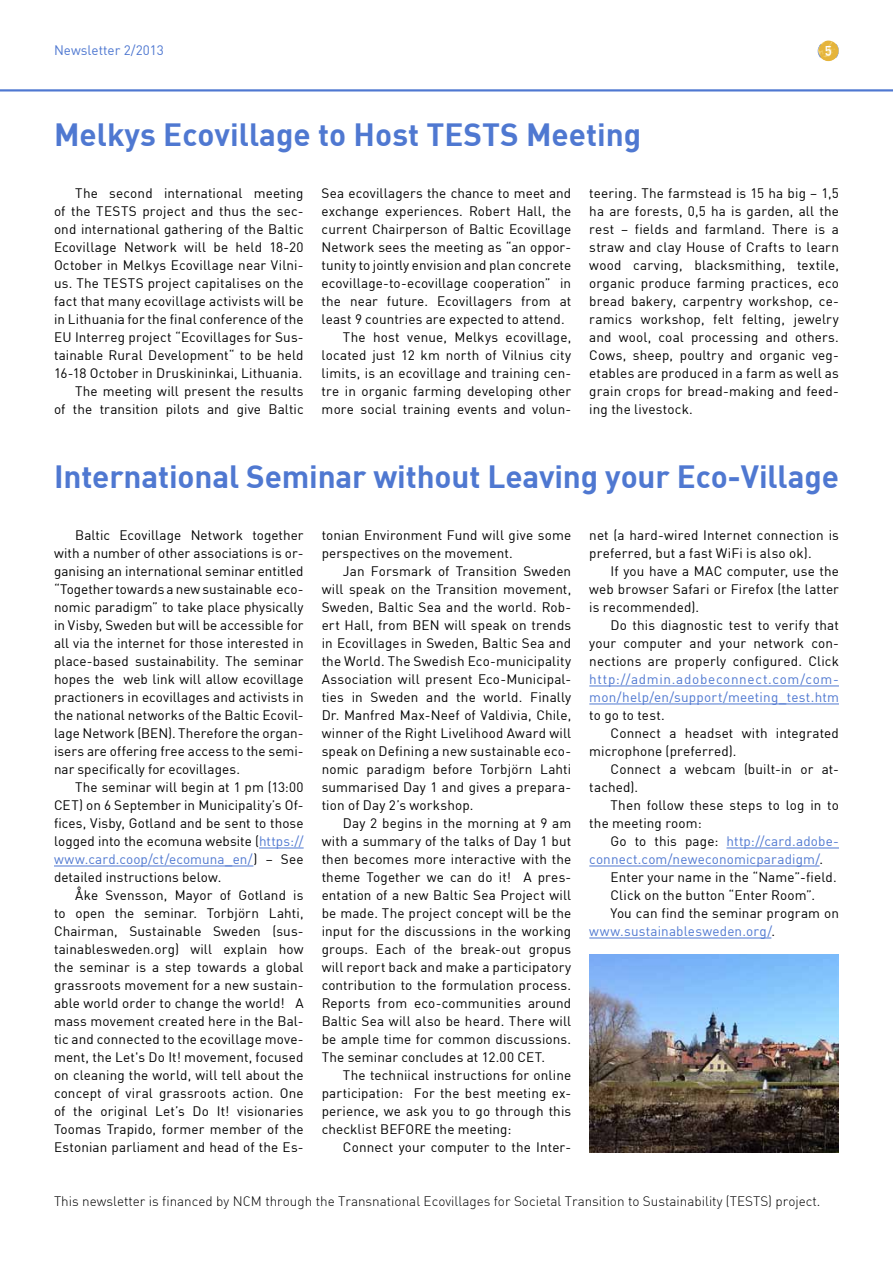
<style>
.page{position:relative;width:893px;height:1263px;background:#fff}
.page>*{position:absolute;margin:0;border:0;box-sizing:border-box;transform-origin:0 0}
.t1{font:31.5px "DIN Bold";letter-spacing:-.005em;color:#4f78d1}
.t2{font:13.5px/18px "DIN";letter-spacing:.01em;color:#000;text-align:justify}
.t3{font:13.5px "DIN Light Alternate";color:#000}
.t4{font:13.5px "DIN";letter-spacing:.015em;color:#4f78d1}
.t5{font:13.5px/18px "DIN";letter-spacing:.045em;color:#4f78d1}
.t6{font:13.5px "DIN Medium Alternate";color:#fff}
.s1{color:#000}
.s2{color:#4f78d1}
</style>
<div class="page">
<img style="left:818px;top:41px;width:21px;height:20px;border-radius:10px">
<hr style="left:0;top:90px;width:893px;height:2px;background:#4f78d1">
<hr style="left:0;top:89px;width:893px;height:2px;background:#4f78d1">
<hr style="left:259px;top:848px;width:45px;height:1px;background:#4f78d1">
<hr style="left:54px;top:866px;width:199px;height:1px;background:#4f78d1">
<hr style="left:589px;top:686px;width:250px;height:1px;background:#4f78d1">
<hr style="left:589px;top:704px;width:250px;height:1px;background:#4f78d1">
<hr style="left:726px;top:848px;width:113px;height:1px;background:#4f78d1">
<hr style="left:589px;top:866px;width:231px;height:1px;background:#4f78d1">
<hr style="left:589px;top:938px;width:182px;height:1px;background:#4f78d1">
<img style="left:589px;top:954px;width:250px;height:198px">
<p class="t4" style="left:54px;top:42px;width:111px">Newsletter 2/2013</p>
<p class="t6" style="left:825px;top:41px;width:9px">5</p>
<h1 class="t1" style="left:54px;top:114px;width:589px">Melkys Ecovillage to Host TESTS Meeting</h1>
<p class="t2" style="left:54px;top:184px;width:251px;text-align:right">The second international meeting<br>of the TESTS project and thus the sec&shy;ond international gathering of the Baltic Ecovillage Network will be held 18-20<br>October in Melkys Ecovillage near Vilni&shy;us. The TESTS project capitalises on the fact that many ecovillage activists will be in Lithuania for the final conference of the EU Interreg project “Ecovillages for Sus&shy;tainable Rural Development“ to be held 16-18 October in Druskininkai, Lithuania.<br>The meeting will present the results<br>of the transition pilots and give Baltic</p>
<p class="t2" style="left:322px;top:184px;width:251px">Sea ecovillagers the chance to meet and</p>
<p class="t2" style="left:589px;top:184px;width:251px">teering. The farmstead is 15 ha big – 1,5 ha are forests, 0,5 ha is garden, all the rest – fields and farmland. There is a straw and clay House of Crafts to learn wood carving, blacksmithing, textile, organic produce farming practices, eco bread bakery, carpentry workshop, ce&shy;ramics workshop, felt felting, jewelry and wool, coal processing and others.<br>Cows, sheep, poultry and organic veg&shy;etables are produced in a farm as well as grain crops for bread-making and feed&shy;ing the livestock.</p>
<p class="t2" style="left:322px;top:202px;width:251px">exchange experiences. Robert Hall, the</p>
<p class="t2" style="left:322px;top:220px;width:251px">current Chairperson of Baltic Ecovillage</p>
<p class="t2" style="left:322px;top:238px;width:251px">Network sees the meeting as “an oppor-</p>
<p class="t2" style="left:322px;top:256px;width:251px">tunity to jointly envision and plan concrete</p>
<p class="t2" style="left:322px;top:274px;width:251px">ecovillage-to-ecovillage cooperation” in</p>
<p class="t2" style="left:322px;top:292px;width:251px">the near future. Ecovillagers from at</p>
<p class="t2" style="left:322px;top:310px;width:245px">least 9 countries are expected to attend.</p>
<p class="t2" style="left:343px;top:328px;width:230px">The host venue, Melkys ecovillage,</p>
<p class="t2" style="left:322px;top:346px;width:251px">located just 12 km north of Vilnius city</p>
<p class="t2" style="left:322px;top:364px;width:251px">limits, is an ecovillage and training cen-</p>
<p class="t2" style="left:322px;top:382px;width:251px">tre in organic farming developing other</p>
<p class="t2" style="left:322px;top:400px;width:251px">more social training events and volun-</p>
<h1 class="t1" style="left:54px;top:456px;width:786px">International Seminar without Leaving your Eco-Village</h1>
<p class="t2" style="left:322px;top:526px;width:251px">tonian Environment Fund will give some perspectives on the movement.</p>
<p class="t2" style="left:322px;top:562px;width:251px;text-indent:21px">Jan Forsmark of Transition Sweden will speak on the Transition movement, Sweden, Baltic Sea and the world. Rob&shy;ert Hall, from BEN will speak on trends in Ecovillages in Sweden, Baltic Sea and the World. The Swedish Eco-municipality Association will present Eco-Municipal&shy;ties in Sweden and the world. Finally Dr. Manfred Max-Neef of Valdivia, Chile, winner of the Right Livelihood Award will speak on Defining a new sustainable eco&shy;nomic paradigm before Torbjörn Lahti summarised Day 1 and gives a prepara&shy;tion of Day 2’s workshop.</p>
<p class="t2" style="left:322px;top:814px;width:251px;text-indent:21px">Day 2 begins in the morning at 9 am with a summary of the talks of Day 1 but then becomes more interactive with the theme Together we can do it! A pres&shy;entation of a new Baltic Sea Project will be made. The project concept will be the input for the discussions in the working groups. Each of the break-out gropus will report back and make a participatory contribution to the formulation process.<br>Reports from eco-communities around Baltic Sea will also be heard. There will be ample time for common discussions.<br>The seminar concludes at 12.00 CET.</p>
<p class="t2" style="left:322px;top:1066px;width:251px;text-indent:21px">The techniical instructions for online participation: For the best meeting ex&shy;perience, we ask you to go through this checklist BEFORE the meeting:</p>
<p class="t2" style="left:343px;top:1138px;width:230px">Connect your computer to the Inter-</p>
<p class="t2" style="left:589px;top:526px;width:251px">net (a hard-wired Internet connection is preferred, but a fast WiFi is also ok).</p>
<p class="t2" style="left:589px;top:562px;width:251px;text-indent:21px">If you have a MAC computer, use the web browser Safari or Firefox (the latter is recommended).</p>
<p class="t2" style="left:589px;top:616px;width:251px;text-indent:21px">Do this diagnostic test to verify that your computer and your network con&shy;nections are properly configured. Click</p>
<p class="t5" style="left:589px;top:670px;width:251px">http://admin.adobeconnect.com/com&shy;mon/help/en/support/meeting_test.htm</p>
<p class="t2" style="left:589px;top:706px;width:77px">to go to test.</p>
<p class="t2" style="left:611px;top:724px;width:230px">Connect a headset with integrated</p>
<p class="t2" style="left:589px;top:742px;width:149px">microphone (preferred).</p>
<p class="t2" style="left:611px;top:760px;width:230px">Connect a webcam (built-in or at-</p>
<p class="t2" style="left:589px;top:778px;width:50px">tached).</p>
<p class="t2" style="left:611px;top:796px;width:230px">Then follow these steps to log in to</p>
<p class="t2" style="left:589px;top:814px;width:114px">the meeting room:</p>
<p class="t4" style="left:611px;top:833px;width:230px"><span class="s1">Go to this page:</span> http://card.adobe-</p>
<p class="t4" style="left:589px;top:851px;width:235px">connect.com/neweconomicparadigm/<span class="s1">.</span></p>
<p class="t2" style="left:611px;top:868px;width:228px">Enter your name in the “Name”-field.</p>
<p class="t2" style="left:611px;top:886px;width:206px">Click on the button “Enter Room”.</p>
<p class="t2" style="left:611px;top:904px;width:230px">You can find the seminar program on</p>
<p class="t4" style="left:589px;top:923px;width:187px">www.sustainablesweden.org/<span class="s1">.</span></p>
<p class="t2" style="left:54px;top:526px;width:251px;text-indent:21px">Baltic Ecovillage Network together with a number of other associations is or&shy;ganising an international seminar entitled “Together towards a new sustainable eco&shy;nomic paradigm” to take place physically in Visby, Sweden but will be accessible for all via the internet for those interested in place-based sustainability. The seminar hopes the web link will allow ecovillage practioners in ecovillages and activists in the national networks of the Baltic Ecovil&shy;lage Network (BEN). Therefore the organ&shy;isers are offering free access to the semi&shy;nar specifically for ecovillages.</p>
<p class="t2" style="left:54px;top:778px;width:251px;text-indent:21px">The seminar will begin at 1 pm (13:00<br>CET) on 6 September in Municipality’s Of&shy;fices, Visby, Gotland and be sent to those logged into the ecomuna website (<span class="s2">https:// www.card.coop/ct/ecomuna_en/</span>) – See detailed instructions below.</p>
<p class="t2" style="left:54px;top:886px;width:251px;text-indent:21px">Åke Svensson, Mayor of Gotland is to open the seminar. Torbjörn Lahti, Chairman, Sustainable Sweden (sus&shy;tainablesweden.org) will explain how the seminar is a step towards a global grassroots movement for a new sustain&shy;able world order to change the world! A mass movement created here in the Bal&shy;tic and connected to the ecovillage move&shy;ment, the Let's Do It! movement, focused on cleaning the world, will tell about the concept of viral grassroots action. One of the original Let’s Do It! visionaries Toomas Trapido, former member of the Estonian parliament and head of the Es-</p>
<p class="t3" style="left:54px;top:1193px;width:768px">This newsletter is financed by NCM through the Transnational Ecovillages for Societal Transition to Sustainability (TESTS) project.</p>
</div>
